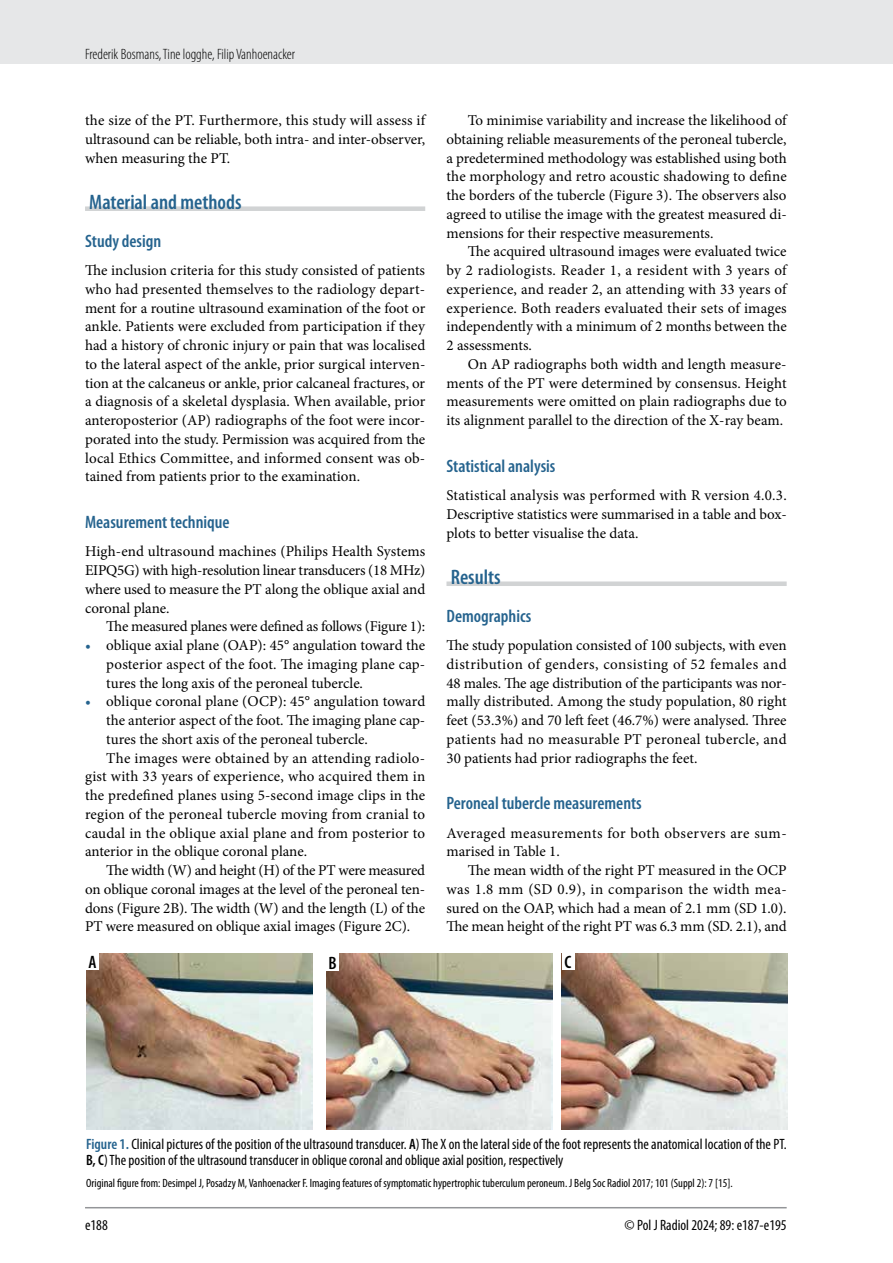
<style>
.page{position:relative;width:893px;height:1263px;background:#fff}
.page>*{position:absolute;margin:0;border:0;box-sizing:border-box;transform-origin:0 0}
.t1{font:600 condensed 21px "Myriad Pro";color:#25638e}
.t2{font:600 condensed 18px "Myriad Pro";color:#25638e}
.t3{font:600 condensed 18px "Myriad Pro";color:#000}
.t4{font:15px/18.8px "Minion Pro";color:#000;text-align:justify}
.t5{font:condensed 15px/16.5px "Myriad Pro";color:#000}
.t6{font:15px "Minion Pro";letter-spacing:-.02em;color:#000}
.t7{font:15px/18.8px "Minion Pro";letter-spacing:.025em;color:#000}
.t8{font:300 condensed 15px "Myriad Pro";color:#000}
.t9{font:condensed 12px "Myriad Pro";color:#000}
.s1{color:#25638e}
.s2{font-weight:600;color:#25638e}
.s3{font-weight:600}
</style>
<div class="page">
<div style="left:0;top:0;width:893px;height:64px;background:#e6e7e8"></div>
<hr style="left:85px;top:1207px;width:702px;height:1px;background:#939598">
<div style="left:85px;top:206px;width:340px;height:5px;background:#d1d3d4"></div>
<div style="left:446px;top:581px;width:341px;height:5px;background:#d1d3d4"></div>
<img style="left:86px;top:954px;width:226px;height:175px">
<img style="left:326px;top:954px;width:226px;height:175px">
<img style="left:562px;top:953px;width:226px;height:176px">
<div style="left:86px;top:953px;width:13px;height:17px;background:#fff"></div>
<div style="left:326px;top:953px;width:13px;height:18px;background:#fff"></div>
<div style="left:562px;top:953px;width:12px;height:17px;background:#fff"></div>
<p class="t8" style="left:85px;top:45px;width:212px">Frederik Bosmans, Tine logghe, Filip Vanhoenacker</p>
<p class="t4" style="left:85px;top:111px;width:342px">the size of the PT. Furthermore, this study will assess if ultrasound can be reliable, both intra- and inter-observer, when measuring the PT.</p>
<h1 class="t1" style="left:89px;top:189px;width:154px">Material and methods</h1>
<p class="t2" style="left:85px;top:229px;width:78px">Study design</p>
<p class="t4" style="left:85px;top:261px;width:342px">The inclusion criteria for this study consisted of patients who had presented themselves to the radiology depart&shy;ment for a routine ultrasound examination of the foot or ankle. Patients were excluded from participation if they had a history of chronic injury or pain that was localised to the lateral aspect of the ankle, prior surgical interven&shy;tion at the calcaneus or ankle, prior calcaneal fractures, or a diagnosis of a skeletal dysplasia. When available, prior anteroposterior (AP) radiographs of the foot were incor&shy;porated into the study. Permission was acquired from the local Ethics Committee, and informed consent was ob&shy;tained from patients prior to the examination.</p>
<p class="t2" style="left:85px;top:511px;width:146px">Measurement technique</p>
<p class="t4" style="left:85px;top:542px;width:342px">High-end ultrasound machines (Philips Health Systems EIPQ5G) with high-resolution linear transducers (18 MHz) where used to measure the PT along the oblique axial and coronal plane.</p>
<p class="t6" style="left:106px;top:616px;width:320px">The measured planes were defined as follows (Figure 1):</p>
<p class="t4" style="left:106px;top:636px;width:320px;text-indent:-21px"><span class="s1">•</span> oblique axial plane (OAP): 45° angulation toward the posterior aspect of the foot. The imaging plane cap&shy;tures the long axis of the peroneal tubercle.</p>
<p class="t4" style="left:85px;top:692px;width:342px"><span class="s1">•</span> oblique coronal plane (OCP): 45° angulation toward</p>
<p class="t4" style="left:106px;top:711px;width:320px">the anterior aspect of the foot. The imaging plane cap-</p>
<p class="t4" style="left:106px;top:730px;width:263px">tures the short axis of the peroneal tubercle.</p>
<p class="t4" style="left:106px;top:748px;width:320px">The images were obtained by an attending radiolo-</p>
<p class="t4" style="left:85px;top:767px;width:342px">gist with 33 years of experience, who acquired them in</p>
<p class="t4" style="left:85px;top:786px;width:342px">the predefined planes using 5-second image clips in the</p>
<p class="t4" style="left:85px;top:805px;width:342px">region of the peroneal tubercle moving from cranial to</p>
<p class="t4" style="left:85px;top:823px;width:342px">caudal in the oblique axial plane and from posterior to</p>
<p class="t4" style="left:85px;top:842px;width:224px">anterior in the oblique coronal plane.</p>
<p class="t6" style="left:106px;top:860px;width:320px">The width (W) and height (H) of the PT were measured</p>
<p class="t4" style="left:85px;top:880px;width:342px">on oblique coronal images at the level of the peroneal ten-</p>
<p class="t4" style="left:85px;top:898px;width:342px">dons (Figure 2B). The width (W) and the length (L) of the</p>
<p class="t4" style="left:85px;top:917px;width:327px">PT were measured on oblique axial images (Figure 2C).</p>
<p class="t4" style="left:446px;top:111px;width:342px;text-indent:21px">To minimise variability and increase the likelihood of obtaining reliable measurements of the peroneal tubercle, a predetermined methodology was established using both the morphology and retro acoustic shadowing to define the borders of the tubercle (Figure 3). The observers also agreed to utilise the image with the greatest measured di&shy;mensions for their respective measurements.</p>
<p class="t4" style="left:446px;top:242px;width:342px;text-indent:21px">The acquired ultrasound images were evaluated twice by 2 radiologists. Reader 1, a resident with 3 years of experience, and reader 2, an attending with 33 years of experience. Both readers evaluated their sets of images independently with a minimum of 2 months between the 2 assessments.</p>
<p class="t4" style="left:446px;top:355px;width:342px;text-indent:21px">On AP radiographs both width and length measure&shy;ments of the PT were determined by consensus. Height measurements were omitted on plain radiographs due to its alignment parallel to the direction of the X-ray beam.</p>
<p class="t2" style="left:446px;top:454px;width:110px">Statistical analysis</p>
<p class="t4" style="left:446px;top:486px;width:342px">Statistical analysis was performed with R version 4.0.3.<br>Descriptive statistics were summarised in a table and box&shy;plots to better visualise the data.</p>
<h1 class="t1" style="left:451px;top:564px;width:51px">Results</h1>
<p class="t2" style="left:446px;top:604px;width:86px">Demographics</p>
<p class="t4" style="left:446px;top:636px;width:342px">The study population consisted of 100 subjects, with even distribution of genders, consisting of 52 females and 48 males. The age distribution of the participants was nor&shy;mally distributed. Among the study population, 80 right feet (53.3%) and 70 left feet (46.7%) were analysed. Three patients had no measurable PT peroneal tubercle, and 30 patients had prior radiographs the feet.</p>
<p class="t2" style="left:446px;top:792px;width:197px">Peroneal tubercle measurements</p>
<p class="t7" style="left:446px;top:823px;width:342px">Averaged measurements for both observers are sum&shy;marised in Table 1.</p>
<p class="t4" style="left:446px;top:861px;width:342px;text-indent:21px">The mean width of the right PT measured in the OCP was 1.8 mm (SD 0.9), in comparison the width mea&shy;sured on the OAP, which had a mean of 2.1 mm (SD 1.0).<br>The mean height of the right PT was 6.3 mm (SD. 2.1), and</p>
<p class="t3" style="left:88px;top:951px;width:10px">A</p>
<p class="t3" style="left:329px;top:952px;width:10px">B</p>
<p class="t3" style="left:565px;top:951px;width:8px">C</p>
<p class="t5" style="left:86px;top:1135px;width:702px"><span class="s2">Figure 1.</span> Clinical pictures of the position of the ultrasound transducer. <span class="s3">A</span>) The X on the lateral side of the foot represents the anatomical location of the PT.<br><span class="s3">B, C</span>) The position of the ultrasound transducer in oblique coronal and oblique axial position, respectively</p>
<p class="t9" style="left:86px;top:1175px;width:648px">Original figure from: Desimpel J, Posadzy M, Vanhoenacker F. Imaging features of symptomatic hypertrophic tuberculum peroneum. J Belg Soc Radiol 2017; 101 (Suppl 2): 7 [15].</p>
<p class="t5" style="left:85px;top:1216px;width:24px">e188</p>
<p class="t5" style="left:625px;top:1216px;width:164px">© Pol J Radiol 2024; 89: e187-e195</p>
</div>
